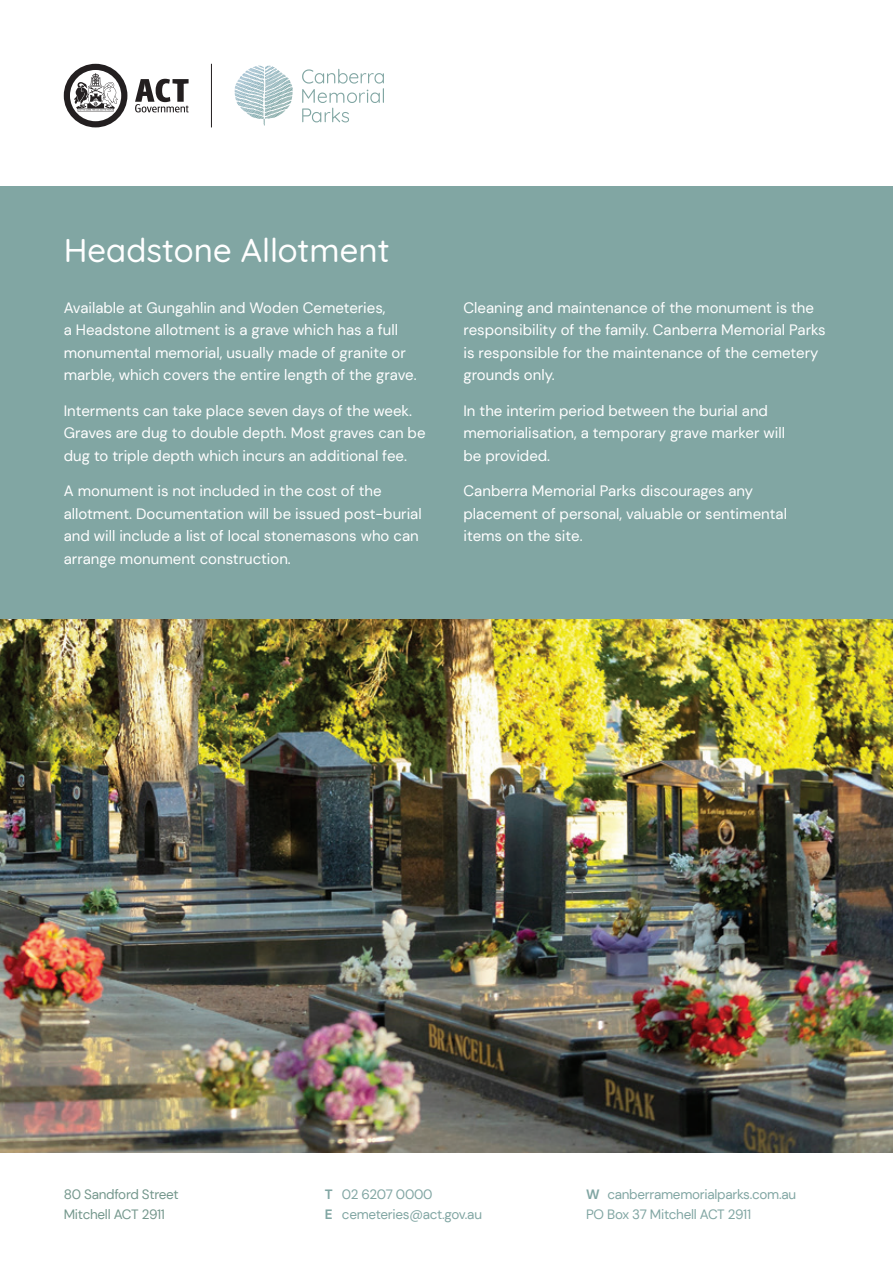
<style>
.page{position:relative;width:893px;height:1263px;background:#fff}
.page>*{position:absolute;margin:0;border:0;box-sizing:border-box;transform-origin:0 0}
.t1{font:300 33px "Quicksand";color:#fff}
.Body{font:15px/22.5px "DM Sans";color:#fff}
.t2{font:13.5px/19.5px "DM Sans";letter-spacing:-.02em;color:#81a6a3}
.t3{font:13.5px/19.5px "DM Sans";letter-spacing:-.02em;color:#74978c}
.s1{font-weight:700}
</style>
<div class="page">
<div style="left:0;top:186px;width:893px;height:482px;background:#81a6a3"></div>
<svg style="left:64px;top:64px;width:63px;height:63px"></svg>
<svg style="left:135px;top:79px;width:54px;height:33px"></svg>
<hr style="left:211px;top:64px;width:1px;height:63px;background:#231f20">
<svg style="left:253px;top:66px;width:20px;height:6px"></svg>
<svg style="left:302px;top:69px;width:82px;height:53px"></svg>
<img style="left:0;top:619px;width:893px;height:533px">
<h1 class="t1" style="left:64px;top:225px;width:327px">Headstone Allotment</h1>
<p class="Body" style="left:64px;top:296px;width:354px">Available at Gungahlin and Woden Cemeteries,<br>a Headstone allotment is a grave which has a full monumental memorial, usually made of granite or marble, which covers the entire length of the grave.</p>
<p class="Body" style="left:64px;top:399px;width:363px">Interments can take place seven days of the week.<br>Graves are dug to double depth. Most graves can be dug to triple depth which incurs an additional fee.</p>
<p class="Body" style="left:64px;top:479px;width:359px">A monument is not included in the cost of the allotment. Documentation will be issued post-burial and will include a list of local stonemasons who can arrange monument construction.</p>
<p class="Body" style="left:463px;top:296px;width:364px">Cleaning and maintenance of the monument is the responsibility of the family. Canberra Memorial Parks is responsible for the maintenance of the cemetery grounds only.</p>
<p class="Body" style="left:463px;top:399px;width:323px">In the interim period between the burial and memorialisation, a temporary grave marker will be provided.</p>
<p class="Body" style="left:463px;top:479px;width:325px">Canberra Memorial Parks discourages any placement of personal, valuable or sentimental items on the site.</p>
<p class="t3" style="left:64px;top:1185px;width:116px">80 Sandford Street<br>Mitchell ACT 2911</p>
<p class="t2" style="left:325px;top:1185px;width:159px"><span class="s1">T</span> 02 6207 0000<br><span class="s1">E</span> cemeteries@act.gov.au</p>
<p class="t2" style="left:586px;top:1185px;width:212px"><span class="s1">W</span> canberramemorialparks.com.au<br>PO Box 37 Mitchell ACT 2911</p>
</div>
